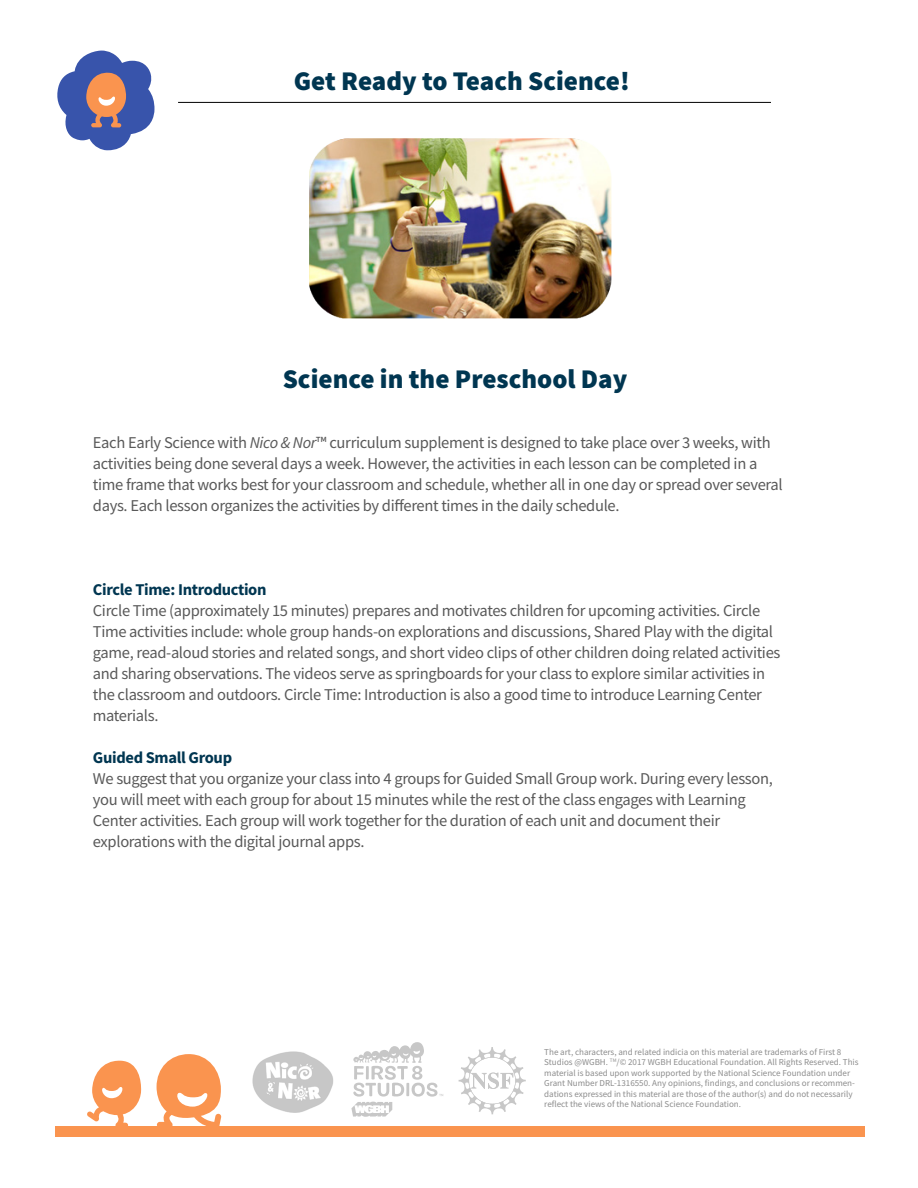
<style>
.page{position:relative;width:918px;height:1188px;background:#fff}
.page>*{position:absolute;margin:0;border:0;box-sizing:border-box;transform-origin:0 0}
.t1{font:900 27px "Source Sans Pro";color:#003651}
.Instructions{font:16.5px/21px "Source Sans Pro";letter-spacing:-.02em;color:#595959}
.Instructions-2{font:700 16.5px "Source Sans Pro";letter-spacing:-.02em;color:#003651}
.copy_space_after{font:9px/10.5px "Source Sans Pro";color:#8c8c8c}
.s1{font-style:italic}
</style>
<div class="page">
<svg style="left:351px;top:1042px;width:92px;height:75px"></svg>
<svg style="left:459px;top:1047px;width:67px;height:67px"></svg>
<svg style="left:57px;top:50px;width:98px;height:101px"></svg>
<svg style="left:157px;top:1054px;width:64px;height:72px"></svg>
<svg style="left:87px;top:1060px;width:54px;height:66px"></svg>
<div style="left:55px;top:1126px;width:810px;height:11px;background:#fa944f"></div>
<img style="left:252px;top:1051px;width:82px;height:62px">
<img style="left:309px;top:138px;width:303px;height:181px">
<hr style="left:178px;top:102px;width:593px;height:1px;background:#000">
<p class="t1" style="left:294px;top:62px;width:338px">Get Ready to Teach Science!</p>
<p class="t1" style="left:283px;top:360px;width:346px">Science in the Preschool Day</p>
<p class="Instructions" style="left:93px;top:431px;width:691px">Each Early Science with <span class="s1">Nico &amp; Nor</span>™ curriculum supplement is designed to take place over 3 weeks, with activities being done several days a week. However, the activities in each lesson can be completed in a time frame that works best for your classroom and schedule, whether all in one day or spread over several days. Each lesson organizes the activities by different times in the daily schedule.</p>
<p class="Instructions-2" style="left:93px;top:578px;width:175px">Circle Time: Introduction</p>
<p class="Instructions" style="left:93px;top:599px;width:689px">Circle Time (approximately 15 minutes) prepares and motivates children for upcoming activities. Circle Time activities include: whole group hands-on explorations and discussions, Shared Play with the digital game, read-aloud stories and related songs, and short video clips of other children doing related activities and sharing observations. The videos serve as springboards for your class to explore similar activities in the classroom and outdoors. Circle Time: Introduction is also a good time to introduce Learning Center materials.</p>
<p class="Instructions-2" style="left:93px;top:746px;width:141px">Guided Small Group</p>
<p class="Instructions" style="left:93px;top:767px;width:682px">We suggest that you organize your class into 4 groups for Guided Small Group work. During every lesson, you will meet with each group for about 15 minutes while the rest of the class engages with Learning Center activities. Each group will work together for the duration of each unit and document their explorations with the digital journal apps.</p>
<p class="copy_space_after" style="left:544px;top:1046px;width:316px">The art, characters, and related indicia on this material are trademarks of First 8<br>Studios @WGBH. <sup>TM</sup>/© 2017 WGBH Educational Foundation. All Rights Reserved. This material is based upon work supported by the National Science Foundation under Grant Number DRL-1316550. Any opinions, findings, and conclusions or recommen&shy;dations expressed in this material are those of the author(s) and do not necessarily reflect the views of the National Science Foundation.</p>
</div>
